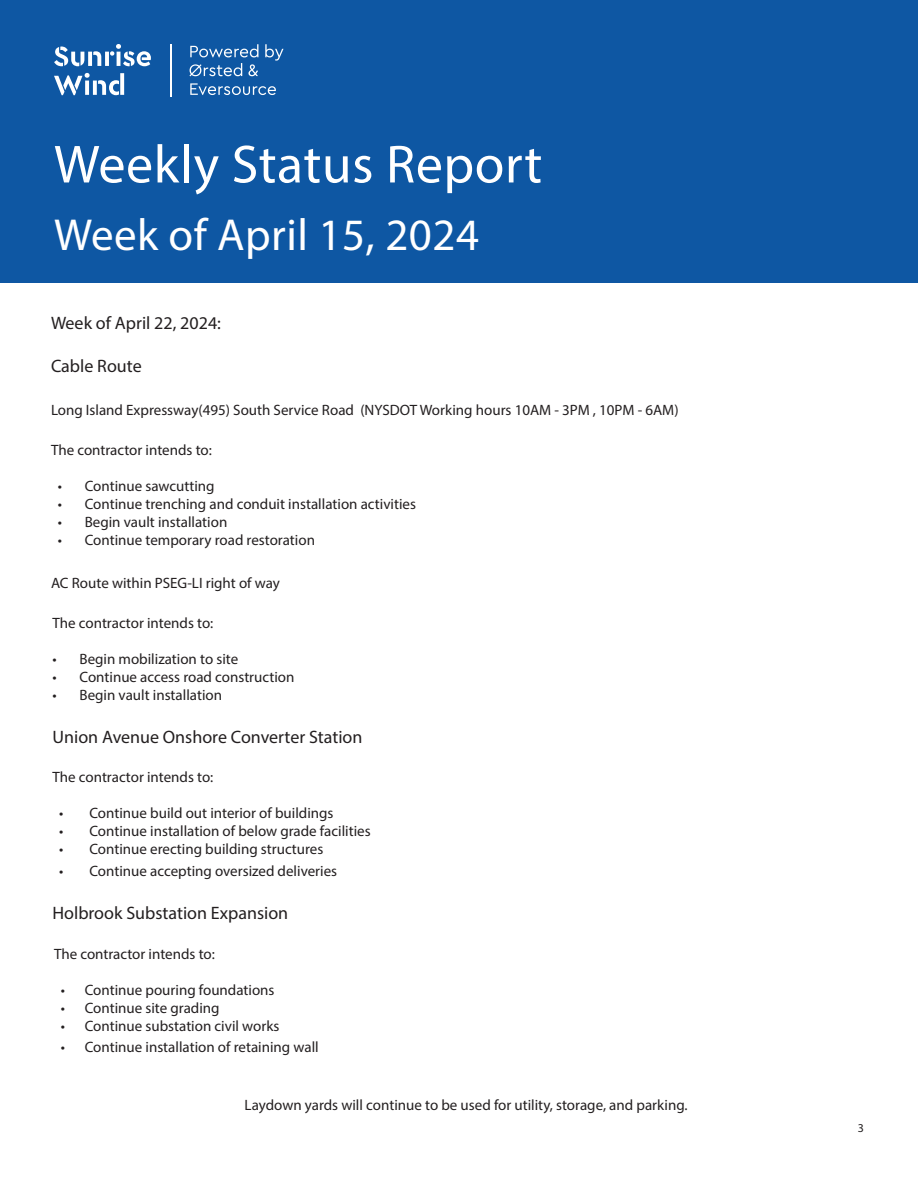
<style>
.page{position:relative;width:918px;height:1188px;background:#fff}
.page>*{position:absolute;margin:0;border:0;box-sizing:border-box;transform-origin:0 0}
._01_Page_Head{font:54px "Myriad Pro";letter-spacing:.01em;color:#fff}
._01_Page_Head-2{font:45px "Myriad Pro";letter-spacing:.01em;color:#fff}
.t1{font:18px "Myriad Pro";color:#231f20}
.t2{font:15px "Myriad Pro";color:#231f20}
.t3{font:12px "Myriad Pro";color:#231f20}
</style>
<div class="page">
<div style="left:0;top:0;width:918px;height:283px;background:#0e57a3"></div>
<svg style="left:54px;top:44px;width:97px;height:22px"></svg>
<svg style="left:54px;top:73px;width:70px;height:22px"></svg>
<svg style="left:190px;top:44px;width:68px;height:13px"></svg>
<svg style="left:265px;top:44px;width:19px;height:17px"></svg>
<svg style="left:189px;top:63px;width:53px;height:13px"></svg>
<svg style="left:248px;top:64px;width:10px;height:12px"></svg>
<svg style="left:190px;top:83px;width:86px;height:12px"></svg>
<hr style="left:170px;top:44px;width:1px;height:53px;background:#fff">
<p class="_01_Page_Head" style="left:54px;top:131px;width:490px">Weekly Status Report</p>
<p class="_01_Page_Head-2" style="left:54px;top:207px;width:427px">Week of April 15, 2024</p>
<p class="t1" style="left:51px;top:312px;width:171px">Week of April 22, 2024:</p>
<p class="t1" style="left:51px;top:355px;width:92px">Cable Route</p>
<p class="t2" style="left:51px;top:401px;width:629px">Long Island Expressway(495) South Service Road (NYSDOT Working hours 10AM - 3PM , 10PM - 6AM)</p>
<p class="t2" style="left:51px;top:440px;width:162px">The contractor intends to:</p>
<p class="t2" style="left:58px;top:476px;width:158px">• Continue sawcutting</p>
<p class="t2" style="left:58px;top:494px;width:360px">• Continue trenching and conduit installation activities</p>
<p class="t2" style="left:58px;top:512px;width:171px">• Begin vault installation</p>
<p class="t2" style="left:58px;top:530px;width:259px">• Continue temporary road restoration</p>
<p class="t2" style="left:51px;top:574px;width:231px">AC Route within PSEG-LI right of way</p>
<p class="t2" style="left:52px;top:613px;width:162px">The contractor intends to:</p>
<p class="t2" style="left:52px;top:649px;width:187px">• Begin mobilization to site</p>
<p class="t2" style="left:52px;top:667px;width:243px">• Continue access road construction</p>
<p class="t2" style="left:52px;top:685px;width:171px">• Begin vault installation</p>
<p class="t1" style="left:52px;top:726px;width:312px">Union Avenue Onshore Converter Station</p>
<p class="t2" style="left:52px;top:768px;width:162px">The contractor intends to:</p>
<p class="t2" style="left:59px;top:804px;width:276px">• Continue build out interior of buildings</p>
<p class="t2" style="left:59px;top:822px;width:313px">• Continue installation of below grade facilities</p>
<p class="t2" style="left:59px;top:840px;width:266px">• Continue erecting building structures</p>
<p class="t2" style="left:59px;top:862px;width:279px">• Continue accepting oversized deliveries</p>
<p class="t1" style="left:52px;top:902px;width:237px">Holbrook Substation Expansion</p>
<p class="t2" style="left:54px;top:944px;width:162px">The contractor intends to:</p>
<p class="t2" style="left:61px;top:980px;width:215px">• Continue pouring foundations</p>
<p class="t2" style="left:61px;top:998px;width:160px">• Continue site grading</p>
<p class="t2" style="left:61px;top:1016px;width:220px">• Continue substation civil works</p>
<p class="t2" style="left:61px;top:1038px;width:260px">• Continue installation of retaining wall</p>
<p class="t2" style="left:245px;top:1096px;width:444px">Laydown yards will continue to be used for utility, storage, and parking.</p>
<p class="t3" style="left:858px;top:1121px;width:8px">3</p>
</div>
